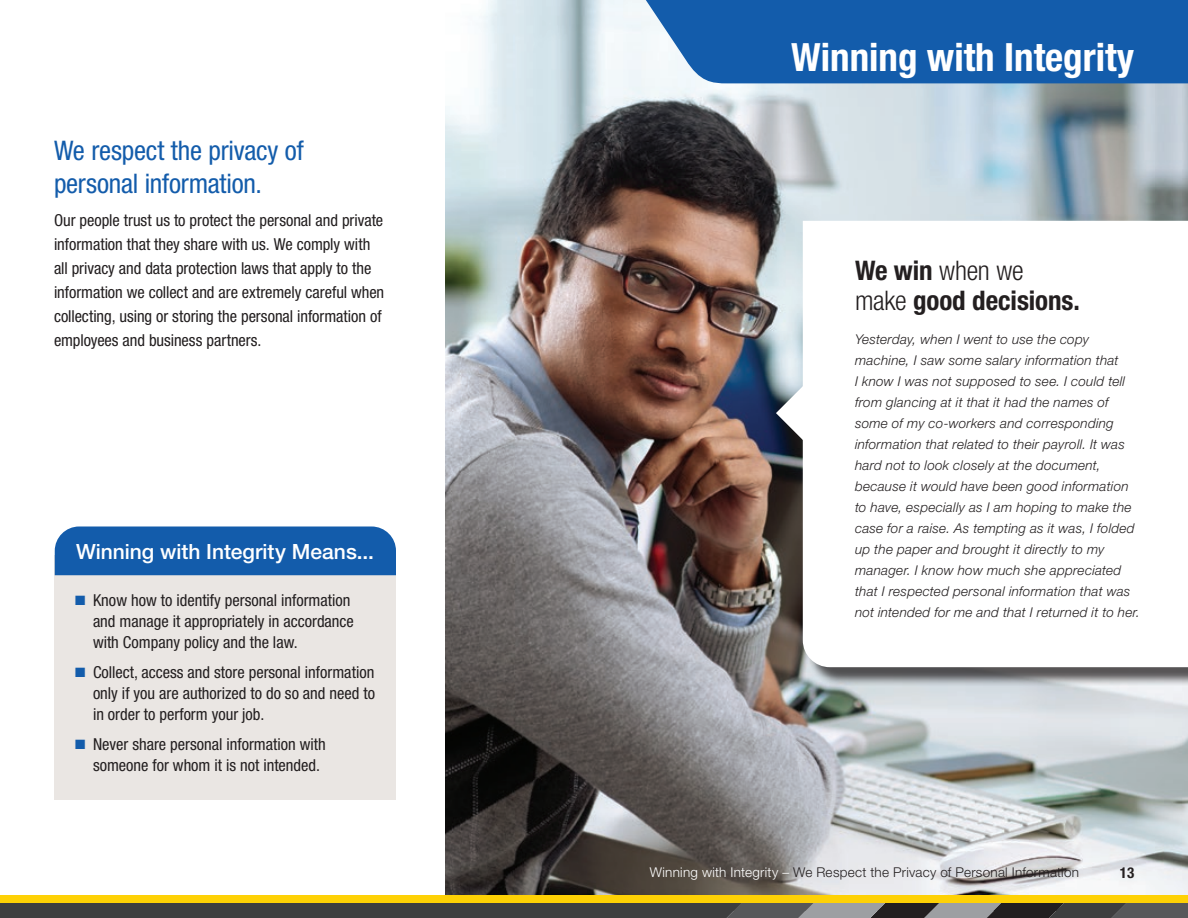
<style>
.page{position:relative;width:1188px;height:918px;background:#fff}
.page>*{position:absolute;margin:0;border:0;box-sizing:border-box;transform-origin:0 0}
.t1{font:700 condensed 39px "Helvetica Neue LT Std";color:#fff}
.t2{font:condensed 27px/33px "Helvetica Neue LT Std";letter-spacing:-.005em;color:#135cab}
.t3{font:700 condensed 27px/30px "Helvetica Neue LT Std";letter-spacing:-.005em;color:#231f20}
.t4{font:500 21px "Helvetica Neue LT Std";color:#fff}
.t5{font:condensed 16.5px/21px "Helvetica Neue LT Std";color:#231f20}
.t6{font:700 condensed 15px "Helvetica Neue LT Std";color:#231f20}
.t7{font:italic 300 13.5px/21px "Helvetica Neue LT Std";letter-spacing:.02em;color:#231f20}
.t8{font:300 13.5px "Helvetica Neue LT Std";letter-spacing:.02em;color:#231f20}
.s1{color:#135cab}
.s2{font-weight:300}
.s3{color:#fff}
</style>
<div class="page">
<img style="left:446px;top:0;width:742px;height:896px">
<svg style="left:0;top:903px;width:1188px;height:15px;background:#49494a"></svg>
<div style="left:0;top:896px;width:1188px;height:7px;background:#fed105"></div>
<div style="left:54px;top:555px;width:342px;height:245px;background:#eae6e3"></div>
<div style="left:55px;top:526px;width:341px;height:49px;background:#135cab"></div>
<div style="left:805px;top:223px;width:383px;height:463px;background:#231f20;opacity:.75"></div>
<svg style="left:803px;top:221px;width:385px;height:446px"></svg>
<svg style="left:776px;top:384px;width:30px;height:59px"></svg>
<svg style="left:638px;top:0;width:550px;height:83px;background:#2367b0"></svg>
<h2 class="t2" style="left:54px;top:134px;width:251px">We respect the privacy of personal information.</h2>
<p class="t5" style="left:54px;top:208px;width:332px;line-height:24px">Our people trust us to protect the personal and private information that they share with us. We comply with all privacy and data protection laws that apply to the information we collect and are extremely careful when collecting, using or storing the personal information of employees and business partners.</p>
<p class="t4" style="left:76px;top:539px;width:299px">Winning with Integrity Means...</p>
<p class="t5" style="left:93px;top:590px;width:262px;text-indent:-18px"><span class="s1">■</span> Know how to identify personal information and manage it appropriately in accordance with Company policy and the law.</p>
<p class="t5" style="left:93px;top:662px;width:284px;text-align:justify;text-indent:-18px"><span class="s1">■</span> Collect, access and store personal information only if you are authorized to do so and need to in order to perform your job.</p>
<p class="t5" style="left:75px;top:734px;width:252px;text-align:center"><span class="s1">■</span> Never share personal information with someone for whom it is not intended.</p>
<h1 class="t1" style="left:791px;top:34px;width:344px">Winning with Integrity</h1>
<h2 class="t3" style="left:855px;top:255px;width:227px">We win <span class="s2">when we make</span> good decisions.</h2>
<p class="t7" style="left:855px;top:329px;width:286px">Yesterday, when I went to use the copy machine, I saw some salary information that<br>I know I was not supposed to see. I could tell from glancing at it that it had the names of some of my co-workers and corresponding information that related to their payroll. It was hard not to look closely at the document, because it would have been good information to have, especially as I am hoping to make the case for a raise. As tempting as it was, I folded up the paper and brought it directly to my manager. I know how much she appreciated that I respected personal information that was not intended for me and that I returned it to her.</p>
<p class="t8" style="left:650px;top:864px;width:431px"><span class="s3">Winning with Integrity –</span> We Respect the Privacy of Personal Information</p>
<p class="t6" style="left:1120px;top:863px;width:16px">13</p>
</div>
